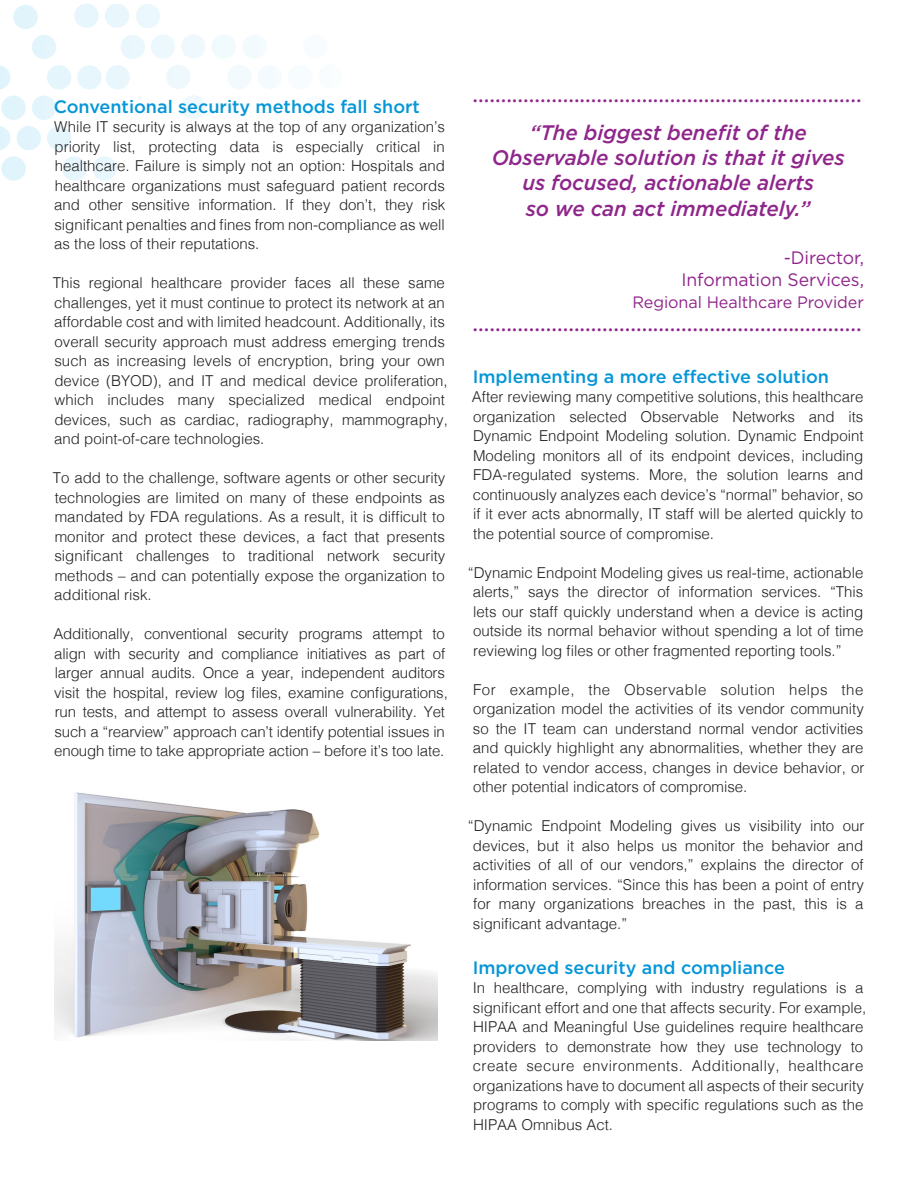
<style>
.page{position:relative;width:918px;height:1188px;background:#fff}
.page>*{position:absolute;margin:0;border:0;box-sizing:border-box;transform-origin:0 0}
.t1{font:italic 500 21px/25.2px "Gotham";letter-spacing:-.005em;color:#8f268b;text-align:center}
.subtitles{font:500 18px "Gotham";color:#0696d7}
.t2{font:18px/21.6px "Gotham";letter-spacing:-.005em;color:#8f268b;text-align:right}
.t3{font:16.5px "Gotham";letter-spacing:-.005em;color:#8f268b}
.t4{font:300 15px/19.5px "Helvetica";color:#231f20;text-align:justify}
.t5{font:300 12px "Gotham";color:#8f268b}
</style>
<div class="page">
<div style="left:77px;top:65px;width:25px;height:25px;background:#e7f6fd;border-radius:12px"></div>
<div style="left:93px;top:156px;width:24px;height:25px;background:#e8f6fd;border-radius:12px"></div>
<div style="left:62px;top:156px;width:25px;height:25px;background:#e6f6fc;border-radius:12px"></div>
<div style="left:47px;top:65px;width:24px;height:25px;background:#e5f5fc;border-radius:12px"></div>
<svg style="left:0;top:65px;width:10px;height:24px"></svg>
<div style="left:32px;top:96px;width:24px;height:24px;background:#e2f4fc;border-radius:12px"></div>
<div style="left:1px;top:96px;width:25px;height:24px;background:#e0f4fc;border-radius:12px"></div>
<div style="left:47px;top:126px;width:24px;height:24px;background:#e5f5fc;border-radius:12px"></div>
<div style="left:17px;top:126px;width:24px;height:24px;background:#e1f4fc;border-radius:12px"></div>
<svg style="left:0;top:126px;width:10px;height:24px"></svg>
<div style="left:2px;top:156px;width:24px;height:25px;background:#e0f4fc;border-radius:12px"></div>
<div style="left:136px;top:4px;width:24px;height:24px;background:#ebf8fd;border-radius:12px"></div>
<div style="left:212px;top:34px;width:24px;height:25px;background:#f1fafd;border-radius:12px"></div>
<div style="left:181px;top:34px;width:25px;height:25px;background:#eff9fd;border-radius:12px"></div>
<div style="left:151px;top:34px;width:24px;height:25px;background:#edf8fd;border-radius:12px"></div>
<div style="left:166px;top:65px;width:25px;height:24px;background:#eef8fd;border-radius:12px"></div>
<div style="left:121px;top:35px;width:24px;height:24px;background:#eaf7fd;border-radius:12px"></div>
<div style="left:106px;top:65px;width:24px;height:25px;background:#e9f7fd;border-radius:12px"></div>
<div style="left:105px;top:4px;width:24px;height:24px;background:#e9f7fd;border-radius:12px"></div>
<div style="left:74px;top:4px;width:25px;height:24px;background:#e7f6fc;border-radius:12px"></div>
<div style="left:32px;top:35px;width:24px;height:24px;background:#e2f4fc;border-radius:12px"></div>
<div style="left:318px;top:64px;width:25px;height:25px;background:#fafdfe;border-radius:12px"></div>
<div style="left:303px;top:35px;width:25px;height:24px;background:#f8fcfe;border-radius:12px"></div>
<div style="left:242px;top:35px;width:25px;height:24px;background:#f3fafe;border-radius:12px"></div>
<div style="left:288px;top:65px;width:24px;height:24px;background:#f7fcfe;border-radius:12px"></div>
<div style="left:258px;top:65px;width:24px;height:24px;background:#f4fbfe;border-radius:12px"></div>
<div style="left:227px;top:65px;width:25px;height:24px;background:#f2fafd;border-radius:12px"></div>
<div style="left:181px;top:95px;width:25px;height:24px;background:#eff9fd;border-radius:12px"></div>
<div style="left:303px;top:95px;width:25px;height:25px;background:#f9fcfe;border-radius:12px"></div>
<div style="left:13px;top:5px;width:25px;height:24px;background:#e1f4fc;border-radius:12px"></div>
<img style="left:54px;top:792px;width:384px;height:248px">
<p class="subtitles" style="left:54px;top:96px;width:368px">Conventional security methods fall short</p>
<p class="t4" style="left:54px;top:116px;width:393px">While IT security is always at the top of any organization’s priority list, protecting data is especially critical in healthcare. Failure is simply not an option: Hospitals and healthcare organizations must safeguard patient records and other sensitive information. If they don’t, they risk significant penalties and fines from non-compliance as well as the loss of their reputations.</p>
<p class="t4" style="left:53px;top:272px;width:396px;text-align:left">This regional healthcare provider faces all these same challenges, yet it must continue to protect its network at an affordable cost and with limited headcount. Additionally, its overall security approach must address emerging trends such as increasing levels of encryption, bring your own device (BYOD), and IT and medical device proliferation, which includes many specialized medical endpoint devices, such as cardiac, radiography, mammography, and point-of-care technologies.</p>
<p class="t4" style="left:53px;top:467px;width:394px">To add to the challenge, software agents or other security technologies are limited on many of these endpoints as mandated by FDA regulations. As a result, it is difficult to monitor and protect these devices, a fact that presents significant challenges to traditional network security methods – and can potentially expose the organization to additional risk.</p>
<p class="t4" style="left:53px;top:623px;width:396px;text-align:left">Additionally, conventional security programs attempt to align with security and compliance initiatives as part of larger annual audits. Once a year, independent auditors visit the hospital, review log files, examine configurations, run tests, and attempt to assess overall vulnerability. Yet such a “rearview” approach can’t identify potential issues in enough time to take appropriate action – before it’s too late.</p>
<p class="t5" style="left:472px;top:94px;width:391px">•••••••••••••••••••••••••••••••••••••••••••••••••••••••••••••••••••••</p>
<p class="t1" style="left:492px;top:120px;width:354px">“The biggest benefit of the<br>Observable solution is that it gives us focused, actionable alerts<br>so we can act immediately.”</p>
<p class="t2" style="left:681px;top:247px;width:184px">-Director,<br>Information Services,</p>
<p class="t3" style="left:632px;top:293px;width:233px">Regional Healthcare Provider</p>
<p class="t5" style="left:472px;top:324px;width:391px">•••••••••••••••••••••••••••••••••••••••••••••••••••••••••••••••••••••</p>
<p class="subtitles" style="left:473px;top:366px;width:358px">Implementing a more effective solution</p>
<p class="t4" style="left:472px;top:386px;width:393px">After reviewing many competitive solutions, this healthcare organization selected Observable Networks and its Dynamic Endpoint Modeling solution. Dynamic Endpoint Modeling monitors all of its endpoint devices, including FDA-regulated systems. More, the solution learns and continuously analyzes each device’s “normal” behavior, so if it ever acts abnormally, IT staff will be alerted quickly to the potential source of compromise.</p>
<p class="t4" style="left:473px;top:562px;width:392px;text-indent:-5px">“Dynamic Endpoint Modeling gives us real-time, actionable alerts,” says the director of information services. “This lets our staff quickly understand when a device is acting outside its normal behavior without spending a lot of time reviewing log files or other fragmented reporting tools.”</p>
<p class="t4" style="left:473px;top:679px;width:393px">For example, the Observable solution helps the organization model the activities of its vendor community so the IT team can understand normal vendor activities and quickly highlight any abnormalities, whether they are related to vendor access, changes in device behavior, or other potential indicators of compromise.</p>
<p class="t4" style="left:473px;top:815px;width:393px;text-indent:-5px">“Dynamic Endpoint Modeling gives us visibility into our devices, but it also helps us monitor the behavior and activities of all of our vendors,” explains the director of information services. “Since this has been a point of entry for many organizations breaches in the past, this is a significant advantage.”</p>
<p class="subtitles" style="left:473px;top:957px;width:314px">Improved security and compliance</p>
<p class="t4" style="left:473px;top:977px;width:395px;text-align:left">In healthcare, complying with industry regulations is a significant effort and one that affects security. For example, HIPAA and Meaningful Use guidelines require healthcare providers to demonstrate how they use technology to create secure environments. Additionally, healthcare organizations have to document all aspects of their security programs to comply with specific regulations such as the HIPAA Omnibus Act.</p>
</div>
